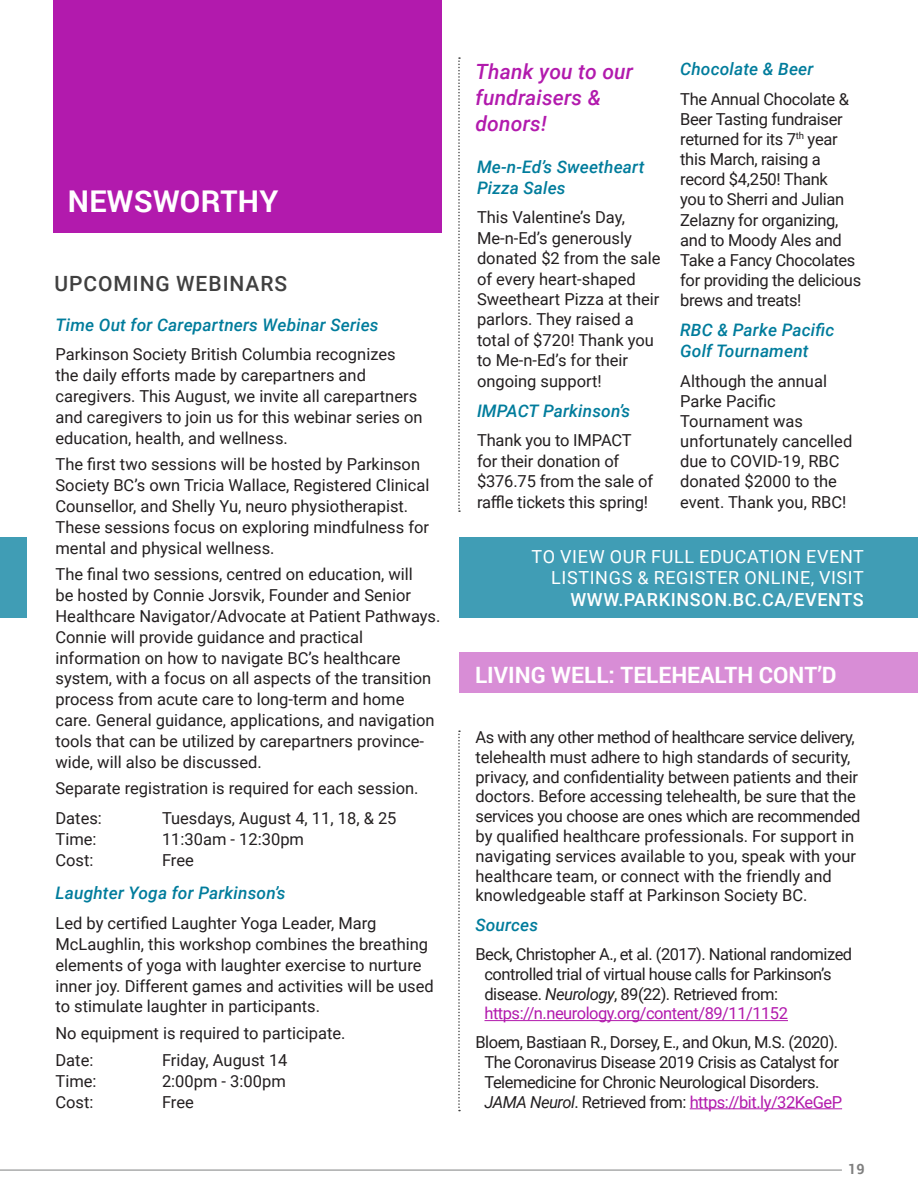
<style>
.page{position:relative;width:918px;height:1188px;background:#fff}
.page>*{position:absolute;margin:0;border:0;box-sizing:border-box;transform-origin:0 0}
.t1{font:700 30px "Roboto";letter-spacing:.01em;color:#fff}
.t2{font:700 22.5px "Roboto";color:#fff}
.t3{font:italic 500 21px/25.8px "Roboto";letter-spacing:.01em;color:#b21aad}
.t4{font:500 21px "Roboto";letter-spacing:.045em;color:#404040}
.t5{font:18px/21.6px "Roboto";letter-spacing:.035em;color:#fff;text-align:right}
.Body_Text{font:italic 500 17.25px/21.3px "Roboto";letter-spacing:.01em;color:#007c9c}
.Body_Text-2{font:16.5px/20.9px "Roboto";color:#231f20}
.Sources{font:16.5px/19.8px "Roboto";letter-spacing:-.03em;color:#231f20}
.Body_Text-3{font:16.5px/20.1px "Roboto";letter-spacing:-.02em;color:#231f20}
.t6{font:700 14.25px "Roboto";color:#808080}
.s1{font-weight:500}
.s2{font-style:italic}
.s3{color:#b21aad}
</style>
<div class="page">
<hr style="left:0;top:1170px;width:842px;height:1px;background:#7f8080">
<div style="left:54px;top:0;width:388px;height:233px;background:#b21aad"></div>
<hr style="left:484px;top:1020px;width:304px;height:1px;background:#b21aad">
<hr style="left:690px;top:1108px;width:152px;height:1px;background:#b21aad">
<div style="left:459px;top:538px;width:459px;height:80px;background:#409db5"></div>
<div style="left:0;top:538px;width:27px;height:80px;background:#409db5"></div>
<div style="left:459px;top:652px;width:459px;height:40px;background:#d88dd6"></div>
<svg style="left:458px;top:731px;width:2px;height:380px"></svg>
<svg style="left:458px;top:57px;width:2px;height:455px"></svg>
<p class="t1" style="left:68px;top:180px;width:212px">NEWSWORTHY</p>
<p class="t4" style="left:54px;top:269px;width:234px">UPCOMING WEBINARS</p>
<p class="Body_Text" style="left:56px;top:313px;width:325px">Time Out for Carepartners Webinar Series</p>
<p class="Body_Text-2" style="left:56px;top:344px;width:369px">Parkinson Society British Columbia recognizes the daily efforts made by carepartners and caregivers. This August, we invite all carepartners and caregivers to join us for this webinar series on education, health, and wellness.</p>
<p class="Body_Text-2" style="left:56px;top:453px;width:375px">The first two sessions will be hosted by Parkinson Society BC’s own Tricia Wallace, Registered Clinical Counsellor, and Shelly Yu, neuro physiotherapist.<br>These sessions focus on exploring mindfulness for mental and physical wellness.</p>
<p class="Body_Text-2" style="left:56px;top:563px;width:387px">The final two sessions, centred on education, will<br>be hosted by Connie Jorsvik, Founder and Senior Healthcare Navigator/Advocate at Patient Pathways.<br>Connie will provide guidance and practical information on how to navigate BC’s healthcare system, with a focus on all aspects of the transition process from acute care to long-term and home care. General guidance, applications, and navigation tools that can be utilized by carepartners province&shy;wide, will also be discussed.</p>
<p class="Body_Text-2" style="left:56px;top:777px;width:365px">Separate registration is required for each session.</p>
<p class="Body_Text-2" style="left:56px;top:807px;width:48px">Dates:</p>
<p class="Body_Text-2" style="left:162px;top:807px;width:236px">Tuesdays, August 4, 11, 18, &amp; 25</p>
<p class="Body_Text-2" style="left:56px;top:828px;width:43px">Time:</p>
<p class="Body_Text-2" style="left:162px;top:828px;width:144px">11:30am - 12:30pm</p>
<p class="Body_Text-2" style="left:56px;top:849px;width:40px">Cost:</p>
<p class="Body_Text-2" style="left:162px;top:849px;width:33px">Free</p>
<p class="Body_Text" style="left:56px;top:882px;width:232px">Laughter Yoga for Parkinson’s</p>
<p class="Body_Text-2" style="left:56px;top:912px;width:380px">Led by certified Laughter Yoga Leader, Marg McLaughlin, this workshop combines the breathing elements of yoga with laughter exercise to nurture inner joy. Different games and activities will be used to stimulate laughter in participants.</p>
<p class="Body_Text-2" style="left:56px;top:1022px;width:292px">No equipment is required to participate.</p>
<p class="Body_Text-2" style="left:56px;top:1049px;width:39px">Date:</p>
<p class="Body_Text-2" style="left:162px;top:1049px;width:127px">Friday, August 14</p>
<p class="Body_Text-2" style="left:56px;top:1070px;width:43px">Time:</p>
<p class="Body_Text-2" style="left:162px;top:1070px;width:125px">2:00pm - 3:00pm</p>
<p class="Body_Text-2" style="left:56px;top:1091px;width:40px">Cost:</p>
<p class="Body_Text-2" style="left:162px;top:1091px;width:33px">Free</p>
<p class="t3" style="left:476px;top:58px;width:159px">Thank you to our fundraisers &amp; donors!</p>
<p class="Body_Text" style="left:477px;top:155px;width:169px">Me-n-Ed’s Sweetheart<br>Pizza Sales</p>
<p class="Body_Text-2" style="left:477px;top:207px;width:185px;line-height:20.4px">This Valentine’s Day,<br>Me-n-Ed’s generously donated $2 from the sale of every heart-shaped<br>Sweetheart Pizza at their parlors. They raised a total of $720! Thank you to Me-n-Ed’s for their ongoing support!</p>
<p class="Body_Text" style="left:477px;top:399px;width:155px">IMPACT Parkinson’s</p>
<p class="Body_Text-2" style="left:477px;top:430px;width:178px;line-height:20.4px">Thank you to IMPACT for their donation of $376.75 from the sale of raffle tickets this spring!</p>
<p class="Body_Text" style="left:680px;top:58px;width:135px">Chocolate &amp; Beer</p>
<p class="Body_Text-3" style="left:680px;top:88px;width:182px">The Annual Chocolate &amp;<br>Beer Tasting fundraiser returned for its 7<sup>th</sup> year this March, raising a record $4,250! Thank<br>you to Sherri and Julian<br>Zelazny for organizing, and to Moody Ales and<br>Take a Fancy Chocolates for providing the delicious brews and treats!</p>
<p class="Body_Text" style="left:680px;top:319px;width:156px">RBC &amp; Parke Pacific<br>Golf Tournament</p>
<p class="Body_Text-2" style="left:680px;top:370px;width:174px;line-height:20.1px">Although the annual<br>Parke Pacific<br>Tournament was unfortunately cancelled due to COVID-19, RBC donated $2000 to the event. Thank you, RBC!</p>
<p class="t5" style="left:532px;top:545px;width:334px">TO VIEW OUR FULL EDUCATION EVENT<br>LISTINGS &amp; REGISTER ONLINE, VISIT<br><span class="s1">WWW.PARKINSON.BC.CA/EVENTS</span></p>
<p class="t2" style="left:475px;top:659px;width:363px">LIVING WELL: TELEHEALTH CONT’D</p>
<p class="Body_Text-2" style="left:476px;top:727px;width:386px;line-height:19.8px">As with any other method of healthcare service delivery, telehealth must adhere to high standards of security, privacy, and confidentiality between patients and their doctors. Before accessing telehealth, be sure that the services you choose are ones which are recommended by qualified healthcare professionals. For support in navigating services available to you, speak with your healthcare team, or connect with the friendly and knowledgeable staff at Parkinson Society BC.</p>
<p class="Body_Text" style="left:476px;top:914px;width:64px">Sources</p>
<p class="Sources" style="left:484px;top:944px;width:369px;text-indent:-9px">Beck, Christopher A., et al. (2017). National randomized controlled trial of virtual house calls for Parkinson’s disease. <span class="s2">Neurology</span>, 89(22). Retrieved from: <span class="s3">https://n.neurology.org/content/89/11/1152</span></p>
<p class="Sources" style="left:484px;top:1032px;width:359px;text-indent:-9px">Bloem, Bastiaan R., Dorsey, E., and Okun, M.S. (2020).<br>The Coronavirus Disease 2019 Crisis as Catalyst for Telemedicine for Chronic Neurological Disorders.<br><span class="s2">JAMA Neurol</span>. Retrieved from: <span class="s3">https://bit.ly/32KeGeP</span></p>
<p class="t6" style="left:848px;top:1159px;width:18px">19</p>
</div>
